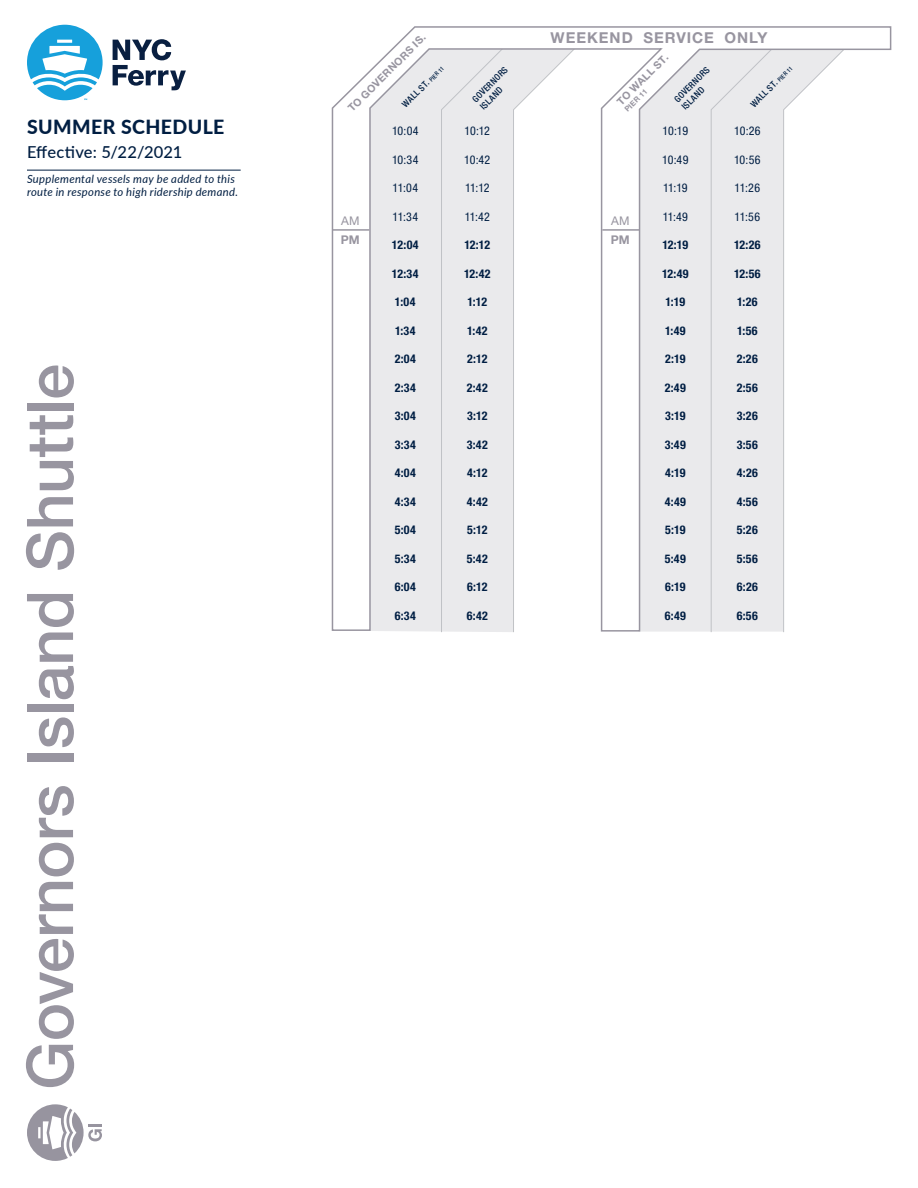
<style>
.page{position:relative;width:918px;height:1188px;background:#fff}
.page>*{position:absolute;margin:0;border:0;box-sizing:border-box;transform-origin:0 0}
.t1{font:500 64.5px "Helvetica Neue LT Std";letter-spacing:-.01em;color:#9895a0}
.t2{font:800 19.5px "Lato";letter-spacing:.02em;color:#001e42}
.t3{font:500 16.5px "Lato";letter-spacing:.01em;color:#001e42}
.t4{font:700 15px "Helvetica Neue LT Std";letter-spacing:.065em;color:#9895a0}
.t5{font:700 condensed 12px "Helvetica Neue LT Std";letter-spacing:.035em;color:#001e43}
.t6{font:condensed 12px "Helvetica Neue LT Std";letter-spacing:-.02em;color:#001e43}
.t7{font:12px "Helvetica Neue LT Std";color:#9895a0}
.t8{font:700 12px "Helvetica Neue LT Std";color:#9895a0}
.t9{font:italic 11.25px/13.5px "Lato";letter-spacing:.025em;color:#001e42}
.t10{font:700 10.5px "Helvetica Neue LT Std";color:#9895a0}
.t11{font:500 condensed 9px/10.8px "Helvetica Neue LT Std";color:#001e42}
.t12{font:700 7.5px "Helvetica Neue LT Std";color:#9895a0}
.s1{font-size:6px}
</style>
<div class="page">
<svg style="left:331px;top:26px;width:561px;height:606px"></svg>
<hr style="left:602px;top:229px;width:37px;height:2px;background:#9895a0">
<hr style="left:332px;top:229px;width:37px;height:2px;background:#9895a0">
<svg style="left:27px;top:1104px;width:75px;height:57px"></svg>
<hr style="left:27px;top:170px;width:214px;height:1px;background:#001e42">
<svg style="left:113px;top:39px;width:73px;height:51px"></svg>
<svg style="left:27px;top:25px;width:76px;height:75px"></svg>
<h2 class="t2" style="left:27px;top:113px;width:199px">SUMMER SCHEDULE</h2>
<h3 class="t3" style="left:27px;top:141px;width:157px">Effective: 5/22/2021</h3>
<p class="t9" style="left:27px;top:171px;width:213px">Supplemental vessels may be added to this route in response to high ridership demand.</p>
<h1 class="t1" style="left:12px;top:1090px;width:727px;rotate:-90deg">Governors Island Shuttle</h1>
<p class="t4" style="left:551px;top:28px;width:218px">WEEKEND SERVICE ONLY</p>
<p class="t10" style="left:345px;top:105px;width:106px;rotate:-45deg">TO GOVERNORS IS.</p>
<p class="t10" style="left:614px;top:99px;width:69px;rotate:-45deg">TO WALL ST.</p>
<p class="t11" style="left:470px;top:97px;width:47px;rotate:-45deg">GOVERNORS<br>ISLAND</p>
<p class="t11" style="left:672px;top:97px;width:47px;rotate:-45deg">GOVERNORS<br>ISLAND</p>
<p class="t11" style="left:400px;top:102px;width:56px;rotate:-45deg">WALL ST. <span class="s1">PIER 11</span></p>
<p class="t11" style="left:748px;top:102px;width:56px;rotate:-45deg">WALL ST. <span class="s1">PIER 11</span></p>
<p class="t12" style="left:623px;top:107px;width:30px;rotate:-45deg">PIER 11</p>
<p class="t7" style="left:341px;top:214px;width:20px">AM</p>
<p class="t8" style="left:341px;top:233px;width:20px">PM</p>
<p class="t6" style="left:392px;top:124px;width:28px">10:04</p>
<p class="t6" style="left:465px;top:124px;width:27px">10:12</p>
<p class="t6" style="left:392px;top:153px;width:28px">10:34</p>
<p class="t6" style="left:464px;top:153px;width:28px">10:42</p>
<p class="t6" style="left:392px;top:181px;width:27px">11:04</p>
<p class="t6" style="left:465px;top:181px;width:26px">11:12</p>
<p class="t6" style="left:393px;top:210px;width:27px">11:34</p>
<p class="t6" style="left:465px;top:210px;width:27px">11:42</p>
<p class="t5" style="left:392px;top:238px;width:28px">12:04</p>
<p class="t5" style="left:464px;top:238px;width:27px">12:12</p>
<p class="t5" style="left:392px;top:266px;width:28px">12:34</p>
<p class="t5" style="left:464px;top:266px;width:28px">12:42</p>
<p class="t5" style="left:395px;top:295px;width:22px">1:04</p>
<p class="t5" style="left:467px;top:295px;width:21px">1:12</p>
<p class="t5" style="left:395px;top:323px;width:22px">1:34</p>
<p class="t5" style="left:467px;top:323px;width:22px">1:42</p>
<p class="t5" style="left:395px;top:352px;width:23px">2:04</p>
<p class="t5" style="left:467px;top:352px;width:22px">2:12</p>
<p class="t5" style="left:395px;top:380px;width:23px">2:34</p>
<p class="t5" style="left:467px;top:380px;width:23px">2:42</p>
<p class="t5" style="left:395px;top:409px;width:23px">3:04</p>
<p class="t5" style="left:467px;top:409px;width:22px">3:12</p>
<p class="t5" style="left:395px;top:437px;width:23px">3:34</p>
<p class="t5" style="left:467px;top:437px;width:23px">3:42</p>
<p class="t5" style="left:395px;top:466px;width:23px">4:04</p>
<p class="t5" style="left:467px;top:466px;width:22px">4:12</p>
<p class="t5" style="left:395px;top:494px;width:23px">4:34</p>
<p class="t5" style="left:467px;top:494px;width:23px">4:42</p>
<p class="t5" style="left:395px;top:523px;width:23px">5:04</p>
<p class="t5" style="left:467px;top:523px;width:22px">5:12</p>
<p class="t5" style="left:395px;top:551px;width:23px">5:34</p>
<p class="t5" style="left:467px;top:551px;width:23px">5:42</p>
<p class="t5" style="left:395px;top:580px;width:23px">6:04</p>
<p class="t5" style="left:467px;top:580px;width:22px">6:12</p>
<p class="t5" style="left:395px;top:608px;width:23px">6:34</p>
<p class="t5" style="left:467px;top:608px;width:23px">6:42</p>
<p class="t7" style="left:611px;top:214px;width:20px">AM</p>
<p class="t8" style="left:611px;top:233px;width:20px">PM</p>
<p class="t6" style="left:663px;top:124px;width:27px">10:19</p>
<p class="t6" style="left:734px;top:124px;width:28px">10:26</p>
<p class="t6" style="left:662px;top:153px;width:28px">10:49</p>
<p class="t6" style="left:734px;top:153px;width:28px">10:56</p>
<p class="t6" style="left:663px;top:181px;width:26px">11:19</p>
<p class="t6" style="left:735px;top:181px;width:27px">11:26</p>
<p class="t6" style="left:663px;top:210px;width:27px">11:49</p>
<p class="t6" style="left:735px;top:210px;width:27px">11:56</p>
<p class="t5" style="left:662px;top:238px;width:27px">12:19</p>
<p class="t5" style="left:734px;top:238px;width:28px">12:26</p>
<p class="t5" style="left:662px;top:266px;width:28px">12:49</p>
<p class="t5" style="left:734px;top:266px;width:28px">12:56</p>
<p class="t5" style="left:665px;top:295px;width:21px">1:19</p>
<p class="t5" style="left:737px;top:295px;width:22px">1:26</p>
<p class="t5" style="left:665px;top:323px;width:22px">1:49</p>
<p class="t5" style="left:737px;top:323px;width:22px">1:56</p>
<p class="t5" style="left:665px;top:352px;width:22px">2:19</p>
<p class="t5" style="left:737px;top:352px;width:23px">2:26</p>
<p class="t5" style="left:665px;top:380px;width:23px">2:49</p>
<p class="t5" style="left:737px;top:380px;width:23px">2:56</p>
<p class="t5" style="left:665px;top:409px;width:22px">3:19</p>
<p class="t5" style="left:737px;top:409px;width:23px">3:26</p>
<p class="t5" style="left:665px;top:437px;width:23px">3:49</p>
<p class="t5" style="left:737px;top:437px;width:23px">3:56</p>
<p class="t5" style="left:665px;top:466px;width:22px">4:19</p>
<p class="t5" style="left:737px;top:466px;width:23px">4:26</p>
<p class="t5" style="left:665px;top:494px;width:23px">4:49</p>
<p class="t5" style="left:737px;top:494px;width:23px">4:56</p>
<p class="t5" style="left:665px;top:523px;width:22px">5:19</p>
<p class="t5" style="left:737px;top:523px;width:23px">5:26</p>
<p class="t5" style="left:665px;top:551px;width:23px">5:49</p>
<p class="t5" style="left:737px;top:551px;width:23px">5:56</p>
<p class="t5" style="left:665px;top:580px;width:22px">6:19</p>
<p class="t5" style="left:737px;top:580px;width:23px">6:26</p>
<p class="t5" style="left:665px;top:608px;width:23px">6:49</p>
<p class="t5" style="left:737px;top:608px;width:23px">6:56</p>
</div>
